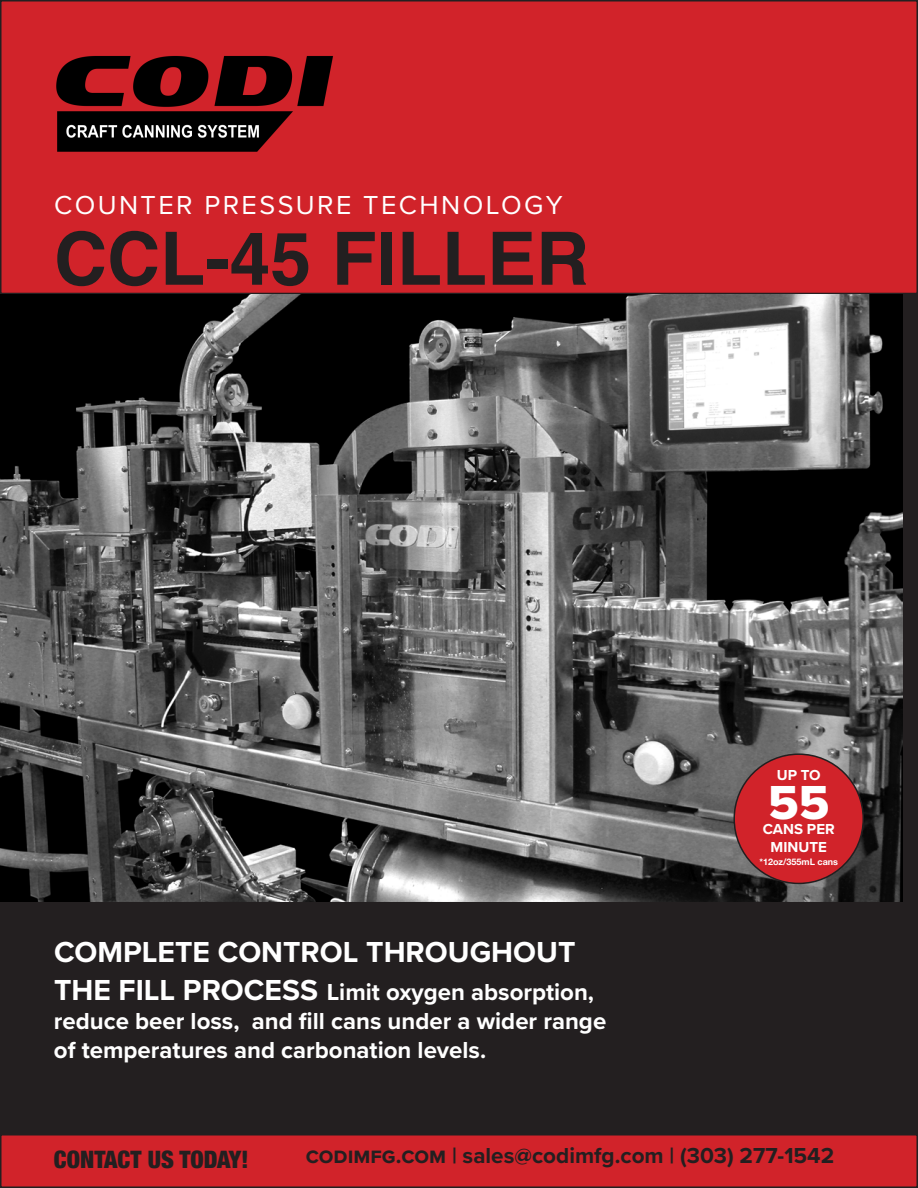
<style>
.page{position:relative;width:918px;height:1188px;background:#fff}
.page>*{position:absolute;margin:0;border:0;box-sizing:border-box;transform-origin:0 0}
.t1{font:700 73.5px "Helvetica";color:#231f20}
.t2{font:49.5px "Proxima Nova Extrabld";color:#fff}
.t3{font:700 30px "Proxima Nova";color:#fff}
.t4{font:27px "Proxima Nova";letter-spacing:.09em;color:#fff}
.t5{font:700 24px/28.8px "Proxima Nova";color:#fff}
.t6{font:900 condensed 24px "Helvetica Neue";color:#231f20}
.t7{font:700 22.5px "Proxima Nova";color:#231f20}
.t8{font:700 15px "Proxima Nova";color:#fff}
.t9{font:700 9px "Helvetica Neue";color:#fff}
.s1{font-size:30px}
</style>
<div class="page">
<div style="left:1px;top:1px;width:916px;height:1186px;background:#231f20"></div>
<div style="left:1px;top:1px;width:916px;height:292px;background:#d1232a"></div>
<img style="left:56px;top:56px;width:277px;height:96px">
<div style="left:0;top:0;width:918px;height:294px;border:2px solid #231f20"></div>
<div style="left:1px;top:1135px;width:916px;height:52px;background:#d1232a"></div>
<div style="left:0;top:1134px;width:918px;height:54px;border:2px solid #231f20"></div>
<img style="left:1px;top:294px;width:901px;height:608px">
<div style="left:734px;top:754px;width:129px;height:129px;background:#d1232a;border-radius:50%"></div>
<h2 class="t4" style="left:54px;top:184px;width:510px">COUNTER PRESSURE TECHNOLOGY</h2>
<h1 class="t1" style="left:54px;top:200px;width:536px">CCL-45 FILLER</h1>
<h3 class="t3" style="left:54px;top:930px;width:523px">COMPLETE CONTROL THROUGHOUT</h3>
<h3 class="t5" style="left:54px;top:977px;width:554px"><span class="s1">THE FILL PROCESS</span> Limit oxygen absorption, reduce beer loss, and fill cans under a wider range of temperatures and carbonation levels.</h3>
<p class="t8" style="left:777px;top:764px;width:45px">UP TO</p>
<p class="t2" style="left:768px;top:765px;width:63px">55</p>
<p class="t9" style="left:759px;top:855px;width:80px">*12oz/355mL cans</p>
<p class="t8" style="left:763px;top:818px;width:73px">CANS PER</p>
<p class="t8" style="left:771px;top:836px;width:58px">MINUTE</p>
<p class="t6" style="left:54px;top:1140px;width:196px">CONTACT US TODAY!</p>
<p class="t7" style="left:306px;top:1139px;width:530px">codimfg.com | sales@codimfg.com | (303) 277-1542</p>
</div>
